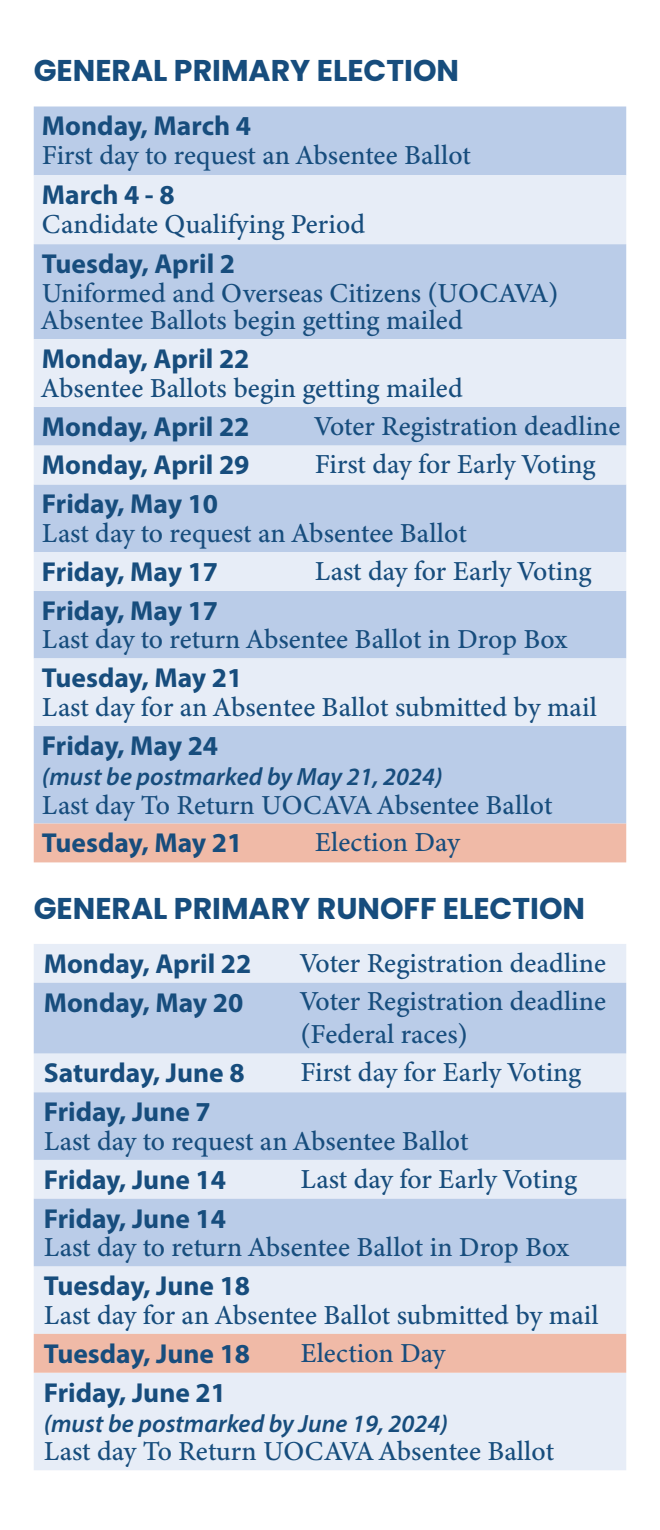
<style>
.page{position:relative;width:660px;height:1530px;background:#fff}
.page>*{position:absolute;margin:0;border:0;box-sizing:border-box;transform-origin:0 0}
.t1{font:700 30px "Poppins";color:#174d7d}
.t2{font:27.5px/33px "Minion Variable Concept";color:#174d7d}
.t3{font:700 27.5px "Myriad Pro";color:#174d7d}
.t4{font:italic 600 25px "Myriad Pro";color:#174d7d}
</style>
<div class="page">
<div style="left:34px;top:944px;width:592px;height:526px;background:#e7edf7"></div>
<svg style="left:34px;top:983px;width:592px;height:283px;fill:#bacce8"></svg>
<div style="left:34px;top:1334px;width:592px;height:39px;background:#f0baa7"></div>
<div style="left:34px;top:106px;width:592px;height:718px;background:#bacce8"></div>
<svg style="left:34px;top:175px;width:592px;height:551px;fill:#e7edf7"></svg>
<div style="left:34px;top:824px;width:592px;height:38px;background:#f0baa7"></div>
<p class="t1" style="left:34px;top:54px;width:427px">GENERAL PRIMARY ELECTION</p>
<p class="t3" style="left:42px;top:108px;width:211px">Monday, March 4</p>
<p class="t2" style="left:42px;top:139px;width:431px">First day to request an Absentee Ballot</p>
<p class="t3" style="left:42px;top:177px;width:134px">March 4 - 8</p>
<p class="t2" style="left:42px;top:207px;width:325px">Candidate Qualifying Period</p>
<p class="t3" style="left:42px;top:246px;width:195px">Tuesday, April 2</p>
<p class="t2" style="left:42px;top:279px;width:518px;line-height:27.5px">Uniformed and Overseas Citizens (UOCAVA)<br>Absentee Ballots begin getting mailed</p>
<p class="t3" style="left:42px;top:341px;width:209px">Monday, April 22</p>
<p class="t2" style="left:42px;top:371px;width:423px">Absentee Ballots begin getting mailed</p>
<p class="t3" style="left:42px;top:408px;width:209px">Monday, April 22</p>
<p class="t2" style="left:315px;top:409px;width:307px">Voter Registration deadline</p>
<p class="t3" style="left:42px;top:447px;width:209px">Monday, April 29</p>
<p class="t2" style="left:315px;top:448px;width:282px">First day for Early Voting</p>
<p class="t3" style="left:42px;top:486px;width:178px">Friday, May 10</p>
<p class="t2" style="left:42px;top:517px;width:426px">Last day to request an Absentee Ballot</p>
<p class="t3" style="left:42px;top:554px;width:178px">Friday, May 17</p>
<p class="t2" style="left:315px;top:554px;width:278px">Last day for Early Voting</p>
<p class="t3" style="left:42px;top:593px;width:178px">Friday, May 17</p>
<p class="t2" style="left:42px;top:623px;width:526px">Last day to return Absentee Ballot in Drop Box</p>
<p class="t3" style="left:42px;top:660px;width:202px">Tuesday, May 21</p>
<p class="t2" style="left:42px;top:690px;width:557px">Last day for an Absentee Ballot submitted by mail</p>
<p class="t3" style="left:42px;top:728px;width:178px">Friday, May 24</p>
<p class="t4" style="left:42px;top:761px;width:402px">(must be postmarked by May 21, 2024)</p>
<p class="t2" style="left:42px;top:788px;width:512px">Last day To Return UOCAVA Absentee Ballot</p>
<p class="t3" style="left:42px;top:825px;width:202px">Tuesday, May 21</p>
<p class="t2" style="left:315px;top:826px;width:146px">Election Day</p>
<p class="t1" style="left:34px;top:891px;width:553px">GENERAL PRIMARY RUNOFF ELECTION</p>
<p class="t3" style="left:44px;top:946px;width:209px">Monday, April 22</p>
<p class="t2" style="left:300px;top:946px;width:307px">Voter Registration deadline</p>
<p class="t3" style="left:44px;top:984px;width:201px">Monday, May 20</p>
<p class="t2" style="left:300px;top:985px;width:307px">Voter Registration deadline (Federal races)</p>
<p class="t3" style="left:44px;top:1055px;width:202px">Saturday, June 8</p>
<p class="t2" style="left:300px;top:1056px;width:282px">First day for Early Voting</p>
<p class="t3" style="left:44px;top:1094px;width:169px">Friday, June 7</p>
<p class="t2" style="left:44px;top:1124px;width:426px">Last day to request an Absentee Ballot</p>
<p class="t3" style="left:44px;top:1162px;width:184px">Friday, June 14</p>
<p class="t2" style="left:300px;top:1162px;width:278px">Last day for Early Voting</p>
<p class="t3" style="left:44px;top:1200px;width:184px">Friday, June 14</p>
<p class="t2" style="left:44px;top:1231px;width:526px">Last day to return Absentee Ballot in Drop Box</p>
<p class="t3" style="left:44px;top:1268px;width:208px">Tuesday, June 18</p>
<p class="t2" style="left:44px;top:1298px;width:557px">Last day for an Absentee Ballot submitted by mail</p>
<p class="t3" style="left:44px;top:1336px;width:208px">Tuesday, June 18</p>
<p class="t2" style="left:300px;top:1336px;width:146px">Election Day</p>
<p class="t3" style="left:44px;top:1374px;width:184px">Friday, June 21</p>
<p class="t4" style="left:44px;top:1407px;width:406px">(must be postmarked by June 19, 2024)</p>
<p class="t2" style="left:44px;top:1435px;width:512px">Last day To Return UOCAVA Absentee Ballot</p>
</div>
